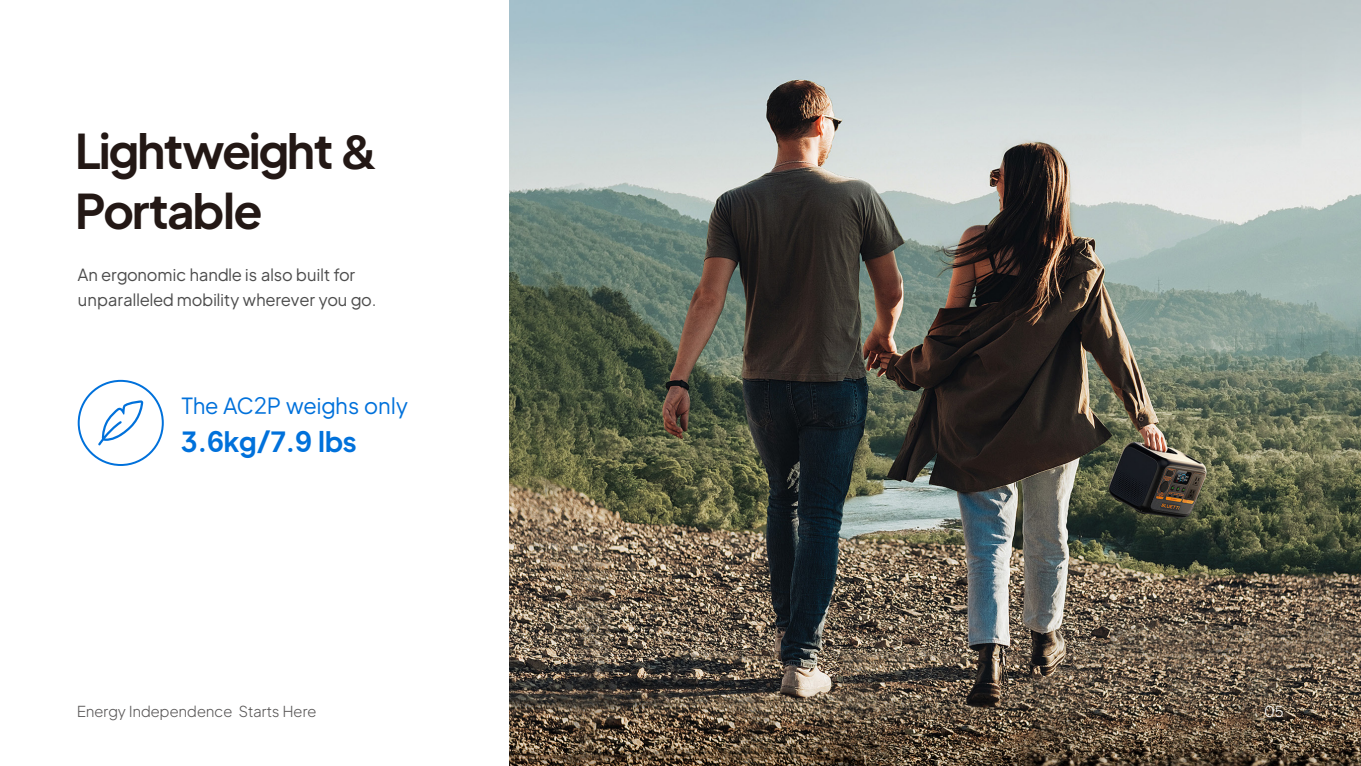
<style>
.page{position:relative;width:1361px;height:766px;background:#fff}
.page>*{position:absolute;margin:0;border:0;box-sizing:border-box;transform-origin:0 0}
.t1{font:700 47.5px/59.2px "BLUETTI2.0";letter-spacing:-.01em;color:#231815}
.t2{font:700 27.5px "BLUETTI2.0";letter-spacing:.015em;color:#0071db}
.t3{font:22px "BLUETTI2.0";letter-spacing:.015em;color:#0071db}
.t4{font:16.5px/25px "BLUETTI2.0";letter-spacing:.01em;color:#4c4c4c}
.t5{font:300 15px "BLUETTI1.0";letter-spacing:.015em;color:#595757}
.t6{font:300 15px "BLUETTI1.0";color:#fff}
</style>
<div class="page">
<img style="left:509px;top:0;width:852px;height:765px">
<svg style="left:78px;top:380px;width:86px;height:86px"></svg>
<h1 class="t1" style="left:76px;top:120px;width:301px">Lightweight &amp;<br>Portable</h1>
<p class="t4" style="left:78px;top:261px;width:300px">An ergonomic handle is also built for unparalleled mobility wherever you go.</p>
<h3 class="t3" style="left:181px;top:387px;width:228px">The AC2P weighs only</h3>
<h2 class="t2" style="left:181px;top:418px;width:177px">3.6kg/7.9 lbs</h2>
<p class="t5" style="left:77px;top:699px;width:241px">Energy Independence Starts Here</p>
<p class="t6" style="left:1264px;top:699px;width:20px">05</p>
</div>
